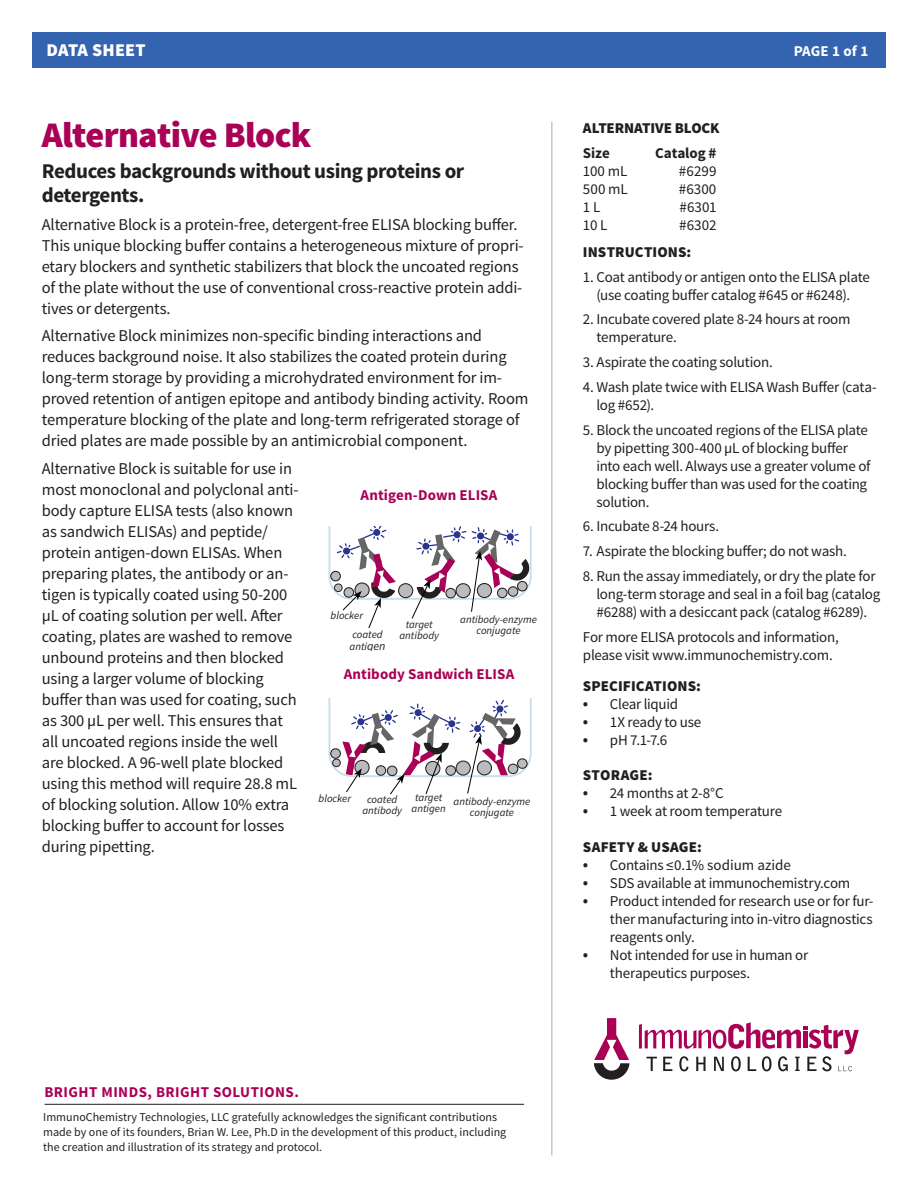
<style>
.page{position:relative;width:918px;height:1188px;background:#fff}
.page>*{position:absolute;margin:0;border:0;box-sizing:border-box;transform-origin:0 0}
.t1{font:900 36px "Source Sans Pro";letter-spacing:-.02em;color:#a90156}
.t2{font:700 21px/24px "Source Sans Pro";letter-spacing:-.02em;color:#231f20}
.t3{font:900 18px "Source Sans Pro";letter-spacing:.01em;color:#fff}
.t4{font:16.5px/21px "Source Sans Pro";letter-spacing:-.01em;color:#231f20}
.t5{font:15px/18px "Source Sans Pro";letter-spacing:-.02em;color:#231f20}
.t6{font:900 15px "Source Sans Pro";letter-spacing:.005em;color:#231f20}
.t7{font:700 15px "Source Sans Pro";letter-spacing:.01em;color:#a90156}
.t8{font:700 15px "Source Sans Pro";letter-spacing:.03em;color:#a90156}
.t9{font:700 15px "Source Sans Pro";letter-spacing:-.005em;color:#231f20}
.t10{font:700 15px "Source Sans Pro";letter-spacing:.005em;color:#fff}
.t11{font:12px/15px "Source Sans Pro";color:#231f20}
.t12{font:italic 10.8px/10.8px "Source Sans Pro";color:#231f20;text-align:center}
.s1{font-size:12px}
.s2{font-size:18px}
</style>
<div class="page">
<div style="left:32px;top:32px;width:854px;height:36px;background:#3463af"></div>
<svg style="left:594px;top:1018px;width:35px;height:62px"></svg>
<svg style="left:639px;top:1022px;width:220px;height:49px"></svg>
<hr style="left:551px;top:122px;width:2px;height:1033px;background:#c5c6c8">
<hr style="left:45px;top:1104px;width:479px;height:1px;background:#231f20">
<div style="left:399px;top:584px;width:14px;height:14px;background:#babbbe;border-radius:50%"></div>
<div style="left:398px;top:583px;width:15px;height:15px;border:1px solid #231f20;border-radius:50%"></div>
<div style="left:331px;top:571px;width:9px;height:10px;background:#babbbe;border-radius:50%"></div>
<div style="left:330px;top:571px;width:11px;height:10px;border:1px solid #231f20;border-radius:50%"></div>
<div style="left:334px;top:584px;width:9px;height:8px;border:1px solid #231f20;border-radius:50%"></div>
<svg style="left:336px;top:526px;width:60px;height:103px"></svg>
<svg style="left:411px;top:526px;width:121px;height:93px"></svg>
<div style="left:456px;top:761px;width:14px;height:14px;background:#babbbe;border-radius:50%"></div>
<div style="left:456px;top:761px;width:15px;height:15px;border:1px solid #231f20;border-radius:50%"></div>
<div style="left:331px;top:749px;width:9px;height:9px;background:#babbbe;border-radius:50%"></div>
<div style="left:330px;top:748px;width:11px;height:11px;border:1px solid #231f20;border-radius:50%"></div>
<div style="left:333px;top:759px;width:7px;height:8px;background:#babbbe;border-radius:50%"></div>
<div style="left:332px;top:759px;width:9px;height:8px;border:1px solid #231f20;border-radius:50%"></div>
<div style="left:518px;top:759px;width:9px;height:9px;background:#babbbe;border-radius:50%"></div>
<div style="left:517px;top:758px;width:11px;height:11px;border:1px solid #231f20;border-radius:50%"></div>
<svg style="left:342px;top:704px;width:119px;height:91px"></svg>
<svg style="left:467px;top:699px;width:56px;height:95px"></svg>
<p class="t3" style="left:46px;top:39px;width:101px">DATA SHEET</p>
<h1 class="t1" style="left:42px;top:112px;width:271px">Alternative Block</h1>
<p class="t2" style="left:42px;top:160px;width:424px">Reduces backgrounds without using proteins or detergents.</p>
<p class="t4" style="left:42px;top:214px;width:483px">Alternative Block is a protein-free, detergent-free ELISA blocking buffer.<br>This unique blocking buffer contains a heterogeneous mixture of propri&shy;etary blockers and synthetic stabilizers that block the uncoated regions of the plate without the use of conventional cross-reactive protein addi&shy;tives or detergents.</p>
<p class="t4" style="left:42px;top:326px;width:488px">Alternative Block minimizes non-specific binding interactions and reduces background noise. It also stabilizes the coated protein during long-term storage by providing a microhydrated environment for im&shy;proved retention of antigen epitope and antibody binding activity. Room temperature blocking of the plate and long-term refrigerated storage of dried plates are made possible by an antimicrobial component.</p>
<p class="t4" style="left:42px;top:458px;width:258px">Alternative Block is suitable for use in most monoclonal and polyclonal anti&shy;body capture ELISA tests (also known as sandwich ELISAs) and peptide/ protein antigen-down ELISAs. When preparing plates, the antibody or an&shy;tigen is typically coated using 50-200 µL of coating solution per well. After coating, plates are washed to remove unbound proteins and then blocked using a larger volume of blocking buffer than was used for coating, such as 300 µL per well. This ensures that all uncoated regions inside the well are blocked. A 96-well plate blocked using this method will require 28.8 mL of blocking solution. Allow 10% extra blocking buffer to account for losses during pipetting.</p>
<p class="t7" style="left:361px;top:485px;width:138px">Antigen-Down ELISA</p>
<p class="t12" style="left:331px;top:610px;width:34px">blocker</p>
<p class="t12" style="left:399px;top:619px;width:41px">target antibody</p>
<p class="t12" style="left:460px;top:614px;width:78px">antibody-enzyme conjugate</p>
<p class="t12" style="left:350px;top:628px;width:37px;line-height:12px;text-align:left">coated anti<span class="s1">gen</span></p>
<p class="t7" style="left:344px;top:664px;width:172px">Antibody Sandwich ELISA</p>
<p class="t12" style="left:319px;top:793px;width:34px">blocker</p>
<p class="t12" style="left:412px;top:792px;width:36px">target antigen</p>
<p class="t12" style="left:454px;top:796px;width:78px">antibody-enzyme conjugate</p>
<p class="t12" style="left:362px;top:794px;width:41px">coated antibody</p>
<p class="t8" style="left:44px;top:1082px;width:256px">BRIGHT MINDS, BRIGHT SOLUTIONS.</p>
<p class="t11" style="left:43px;top:1110px;width:465px">ImmunoChemistry Technologies, LLC gratefully acknowledges the significant contributions made by one of its founders, Brian W. Lee, Ph.D in the development of this product, including the creation and illustration of its strategy and protocol.</p>
<p class="t10" style="left:794px;top:41px;width:76px">PAGE 1 of 1</p>
<p class="t6" style="left:583px;top:118px;width:138px">ALTERNATIVE BLOCK</p>
<p class="t9" style="left:583px;top:143px;width:28px">Size</p>
<p class="t9" style="left:655px;top:143px;width:63px">Catalog #</p>
<p class="t5" style="left:583px;top:162px;width:46px">100 mL</p>
<p class="t5" style="left:679px;top:162px;width:39px">#6299</p>
<p class="t5" style="left:583px;top:180px;width:46px">500 mL</p>
<p class="t5" style="left:679px;top:180px;width:39px">#6300</p>
<p class="t5" style="left:583px;top:198px;width:19px">1 L</p>
<p class="t5" style="left:680px;top:198px;width:38px">#6301</p>
<p class="t5" style="left:583px;top:216px;width:26px">10 L</p>
<p class="t5" style="left:679px;top:216px;width:39px">#6302</p>
<p class="t6" style="left:583px;top:242px;width:110px">INSTRUCTIONS:</p>
<p class="t5" style="left:583px;top:268px;width:288px;text-align:center">1. Coat antibody or antigen onto the ELISA plate (use coating buffer catalog #645 or #6248).</p>
<p class="t5" style="left:596px;top:311px;width:256px;text-indent:-14px">2. Incubate covered plate 8-24 hours at room temperature.</p>
<p class="t5" style="left:583px;top:353px;width:191px">3. Aspirate the coating solution.</p>
<p class="t5" style="left:596px;top:378px;width:282px;text-indent:-14px">4. Wash plate twice with ELISA Wash Buffer (cata&shy;log #652).</p>
<p class="t5" style="left:596px;top:421px;width:276px;text-indent:-14px">5. Block the uncoated regions of the ELISA plate by pipetting 300-400 µL of blocking buffer into each well. Always use a greater volume of blocking buffer than was used for the coating solution.</p>
<p class="t5" style="left:583px;top:518px;width:138px">6. Incubate 8-24 hours.</p>
<p class="t5" style="left:583px;top:542px;width:266px">7. Aspirate the blocking buffer; do not wash.</p>
<p class="t5" style="left:596px;top:567px;width:285px;text-indent:-14px">8. Run the assay immediately, or dry the plate for long-term storage and seal in a foil bag (catalog #6288) with a desiccant pack (catalog #6289).</p>
<p class="t5" style="left:583px;top:628px;width:257px">For more ELISA protocols and information, please visit www.immunochemistry.com.</p>
<p class="t6" style="left:583px;top:676px;width:119px">SPECIFICATIONS:</p>
<p class="t5" style="left:583px;top:695px;width:97px"><span class="s2">•</span> Clear liquid</p>
<p class="t5" style="left:583px;top:713px;width:120px"><span class="s2">•</span> 1X ready to use</p>
<p class="t5" style="left:583px;top:731px;width:86px"><span class="s2">•</span> pH 7.1-7.6</p>
<p class="t6" style="left:583px;top:765px;width:71px">STORAGE:</p>
<p class="t5" style="left:583px;top:784px;width:142px"><span class="s2">•</span> 24 months at 2-8°C</p>
<p class="t5" style="left:583px;top:802px;width:201px"><span class="s2">•</span> 1 week at room temperature</p>
<p class="t6" style="left:583px;top:837px;width:120px">SAFETY &amp; USAGE:</p>
<p class="t5" style="left:583px;top:856px;width:210px"><span class="s2">•</span> Contains ≤0.1% sodium azide</p>
<p class="t5" style="left:583px;top:874px;width:269px"><span class="s2">•</span> SDS available at immunochemistry.com</p>
<p class="t5" style="left:610px;top:892px;width:265px;text-align:justify;text-indent:-27px"><span class="s2">•</span> Product intended for research use or for fur&shy;ther manufacturing into in-vitro diagnostics reagents only.</p>
<p class="t5" style="left:610px;top:946px;width:200px;text-indent:-27px"><span class="s2">•</span> Not intended for use in human or therapeutics purposes.</p>
</div>
